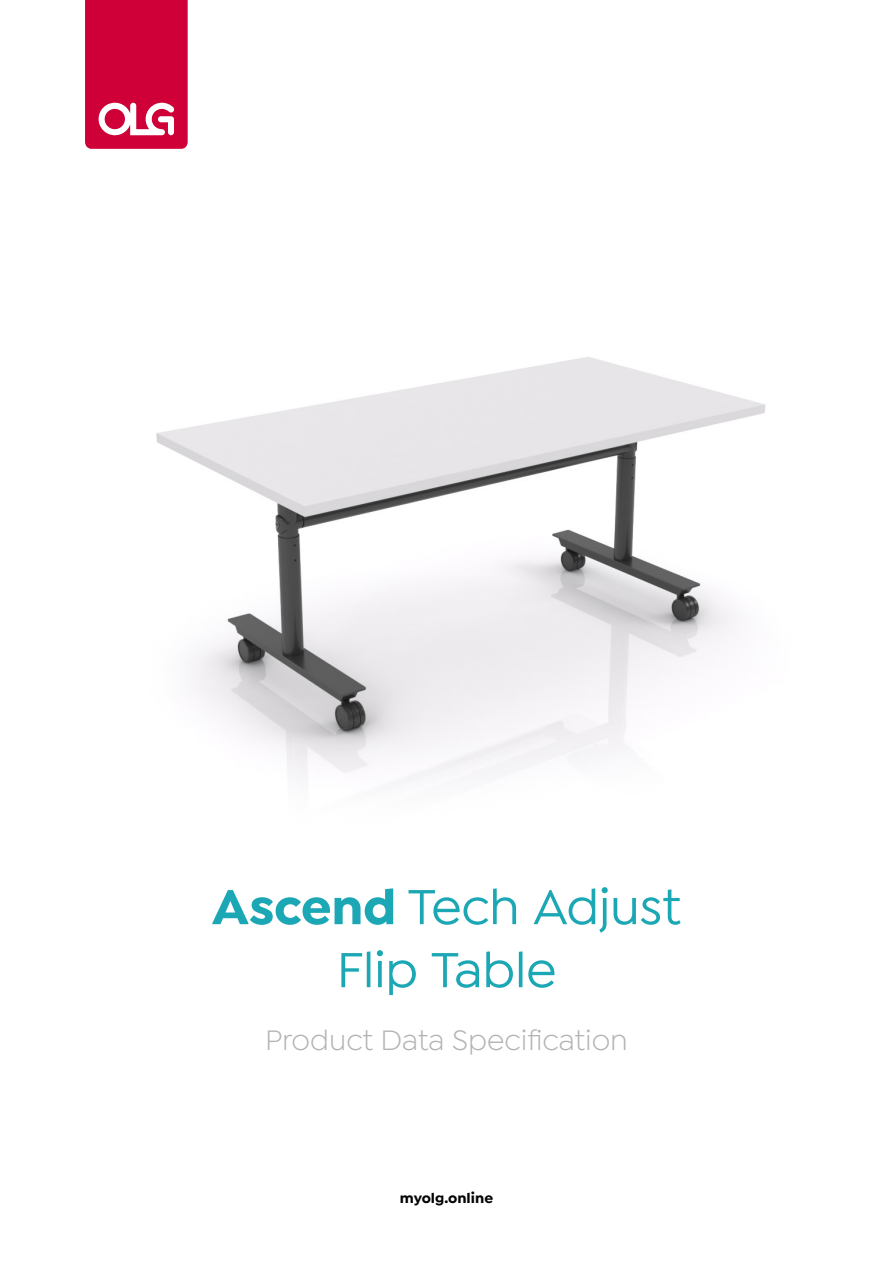
<style>
.page{position:relative;width:893px;height:1263px;background:#fff}
.page>*{position:absolute;margin:0;border:0;box-sizing:border-box;transform-origin:0 0}
.t1{font:500 52.5px "Isidora Sans";letter-spacing:-.015em;color:#1ca7b4}
.t2{font:30px "Isidora Sans";color:#b2b4b2}
.t3{font:700 15px "Isidora Sans";color:#040503}
.s1{font-weight:700}
</style>
<div class="page">
<svg style="left:85px;top:0;width:103px;height:149px;background:#d21749"></svg>
<img style="left:156px;top:357px;width:610px;height:423px">
<p class="t1" style="left:212px;top:877px;width:470px"><span class="s1">Ascend</span> Tech Adjust</p>
<p class="t1" style="left:336px;top:940px;width:221px">Flip Table</p>
<p class="t2" style="left:265px;top:1023px;width:364px">Product Data Specification</p>
<p class="t3" style="left:400px;top:1189px;width:95px">myolg.online</p>
</div>
